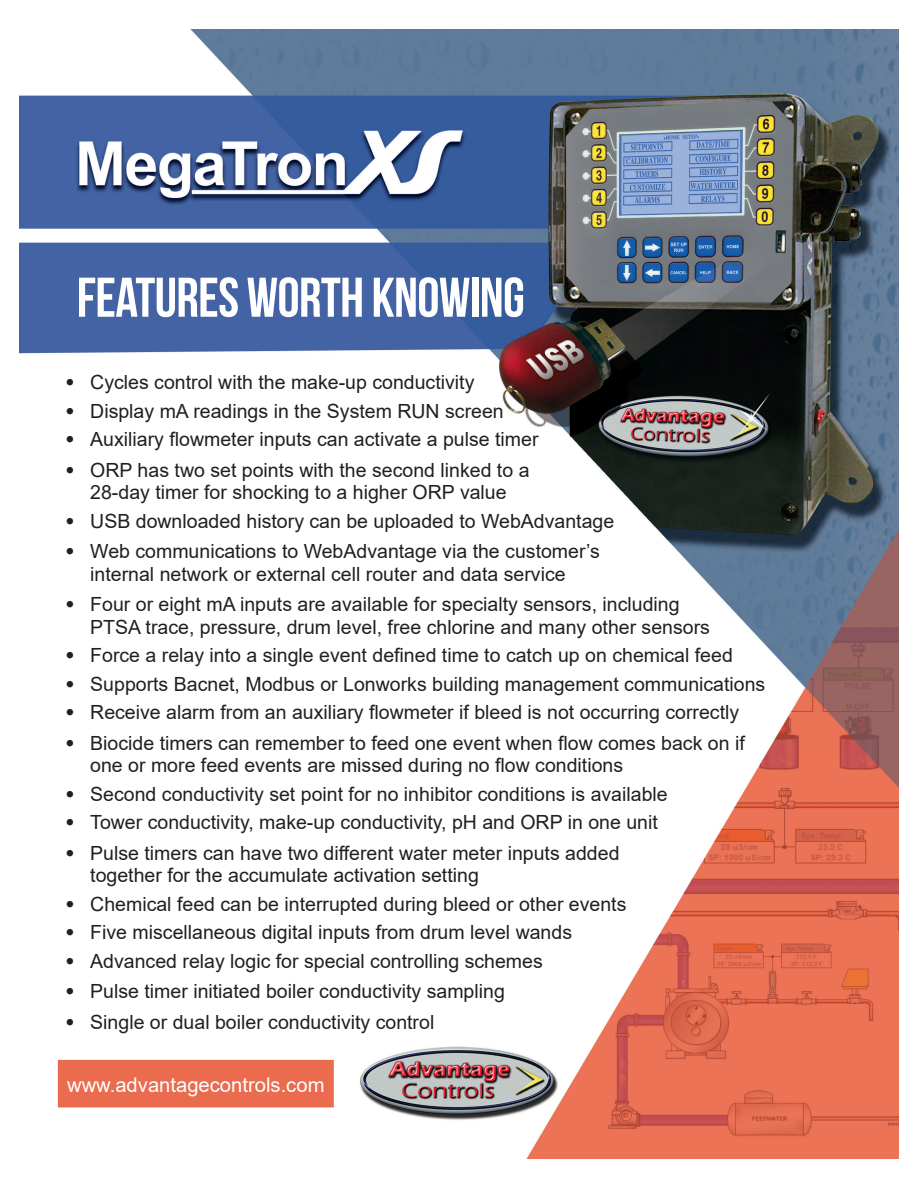
<style>
.page{position:relative;width:918px;height:1188px;background:#fff}
.page>*{position:absolute;margin:0;border:0;box-sizing:border-box;transform-origin:0 0}
.t1{font:700 55.8px "Bebas Neue";letter-spacing:-.01em;color:#fff}
.t2{font:20.25px "Arial";color:#fff}
.t3{font:19.5px/22.4px "Arial";color:#231f20}
.s1{font-weight:900}
</style>
<div class="page">
<img style="left:20px;top:29px;width:878px;height:1130px">
<p class="t1" style="left:77px;top:267px;width:450px">FEATURES WORTH KNOWING</p>
<p class="t3" style="left:65px;top:371px;width:411px"><span class="s1">•</span> Cycles control with the make-up conductivity</p>
<p class="t3" style="left:65px;top:399px;width:440px"><span class="s1">•</span> Display mA readings in the System RUN screen</p>
<p class="t3" style="left:65px;top:428px;width:475px"><span class="s1">•</span> Auxiliary flowmeter inputs can activate a pulse timer</p>
<p class="t3" style="left:65px;top:459px;width:466px;text-align:center"><span class="s1">•</span> ORP has two set points with the second linked to a<br>28-day timer for shocking to a higher ORP value</p>
<p class="t3" style="left:65px;top:509px;width:551px"><span class="s1">•</span> USB downloaded history can be uploaded to WebAdvantage</p>
<p class="t3" style="left:65px;top:540px;width:536px;text-align:center"><span class="s1">•</span> Web communications to WebAdvantage via the customer’s internal network or external cell router and data service</p>
<p class="t3" style="left:90px;top:593px;width:621px;text-indent:-25px"><span class="s1">•</span> Four or eight mA inputs are available for specialty sensors, including<br>PTSA trace, pressure, drum level, free chlorine and many other sensors</p>
<p class="t3" style="left:65px;top:644px;width:669px"><span class="s1">•</span> Force a relay into a single event defined time to catch up on chemical feed</p>
<p class="t3" style="left:65px;top:672px;width:702px"><span class="s1">•</span> Supports Bacnet, Modbus or Lonworks building management communications</p>
<p class="t3" style="left:65px;top:701px;width:676px"><span class="s1">•</span> Receive alarm from an auxiliary flowmeter if bleed is not occurring correctly</p>
<p class="t3" style="left:90px;top:732px;width:656px;text-indent:-25px"><span class="s1">•</span> Biocide timers can remember to feed one event when flow comes back on if one or more feed events are missed during no flow conditions</p>
<p class="t3" style="left:65px;top:782px;width:604px"><span class="s1">•</span> Second conductivity set point for no inhibitor conditions is available</p>
<p class="t3" style="left:65px;top:811px;width:594px"><span class="s1">•</span> Tower conductivity, make-up conductivity, pH and ORP in one unit</p>
<p class="t3" style="left:90px;top:842px;width:531px;text-indent:-25px"><span class="s1">•</span> Pulse timers can have two different water meter inputs added together for the accumulate activation setting</p>
<p class="t3" style="left:65px;top:892px;width:563px"><span class="s1">•</span> Chemical feed can be interrupted during bleed or other events</p>
<p class="t3" style="left:65px;top:921px;width:508px"><span class="s1">•</span> Five miscellaneous digital inputs from drum level wands</p>
<p class="t3" style="left:65px;top:949px;width:479px"><span class="s1">•</span> Advanced relay logic for special controlling schemes</p>
<p class="t3" style="left:65px;top:980px;width:441px"><span class="s1">•</span> Pulse timer initiated boiler conductivity sampling</p>
<p class="t3" style="left:65px;top:1011px;width:371px"><span class="s1">•</span> Single or dual boiler conductivity control</p>
<p class="t2" style="left:67px;top:1070px;width:259px">www.advantagecontrols.com</p>
</div>
